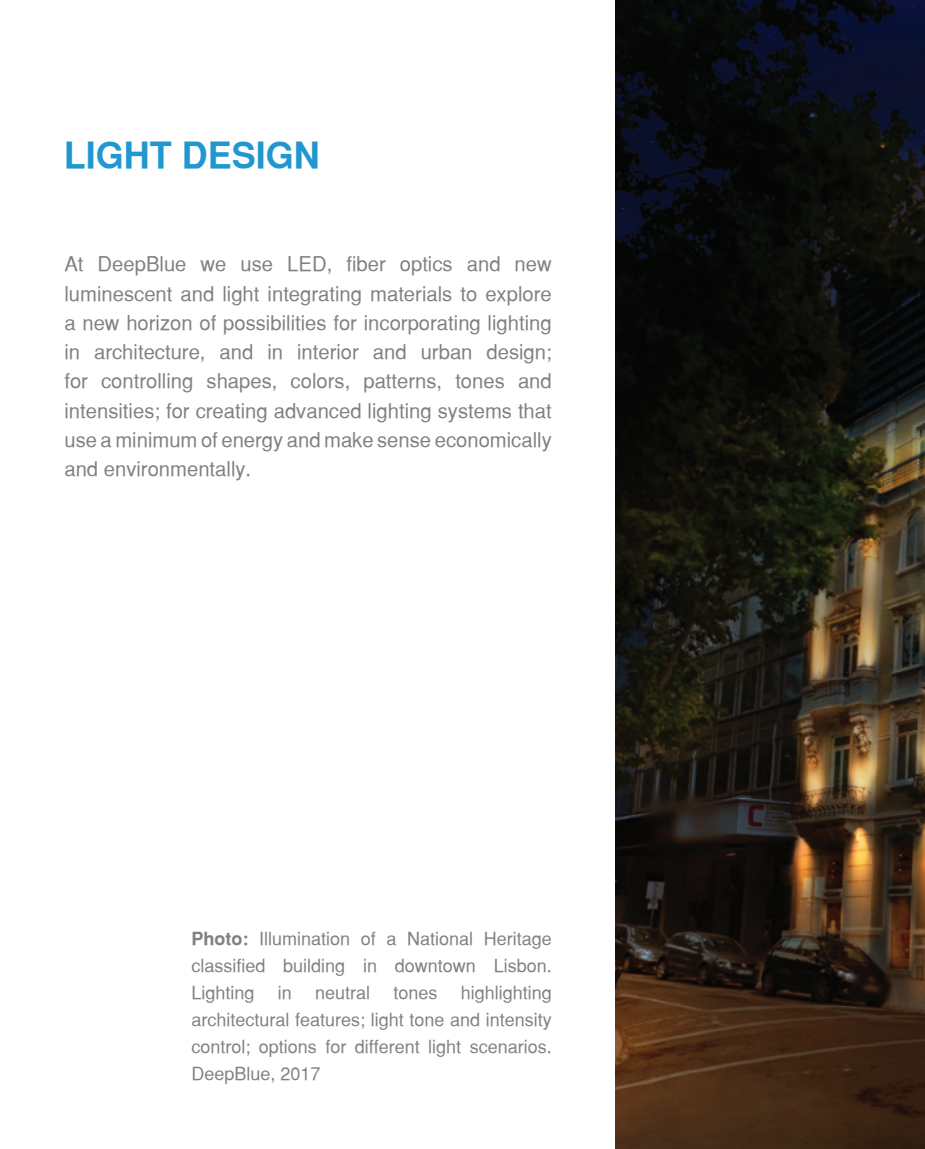
<style>
.page{position:relative;width:925px;height:1149px;background:#fff}
.page>*{position:absolute;margin:0;border:0;box-sizing:border-box;transform-origin:0 0}
.t1{font:700 36px "Sans Serif";color:#2197cf}
.t2{font:20.25px/29.2px "Sans Serif";color:#808180;text-align:justify}
.t3{font:18px/27px "Sans Serif";color:#808180;text-align:justify}
.s1{font-weight:700}
</style>
<div class="page">
<img style="left:615px;top:0;width:310px;height:1148px">
<h1 class="t1" style="left:64px;top:134px;width:258px">LIGHT DESIGN</h1>
<p class="t2" style="left:64px;top:249px;width:489px">At DeepBlue we use LED, fiber optics and new luminescent and light integrating materials to explore a new horizon of possibilities for incorporating lighting in architecture, and in interior and urban design; for controlling shapes, colors, patterns, tones and intensities; for creating advanced lighting systems that use a minimum of energy and make sense economically and environmentally.</p>
<p class="t3" style="left:191px;top:924px;width:362px"><span class="s1">Photo:</span> Illumination of a National Heritage classified building in downtown Lisbon.<br>Lighting</p>
<p class="t3" style="left:191px;top:978px;width:362px;text-indent:269px">highlighting architectural features; light tone and intensity control; options for different light scenarios.<br>DeepBlue, 2017</p>
<p class="t3" style="left:278px;top:978px;width:16px">in</p>
<p class="t3" style="left:315px;top:978px;width:57px">neutral</p>
<p class="t3" style="left:393px;top:978px;width:46px">tones</p>
</div>
